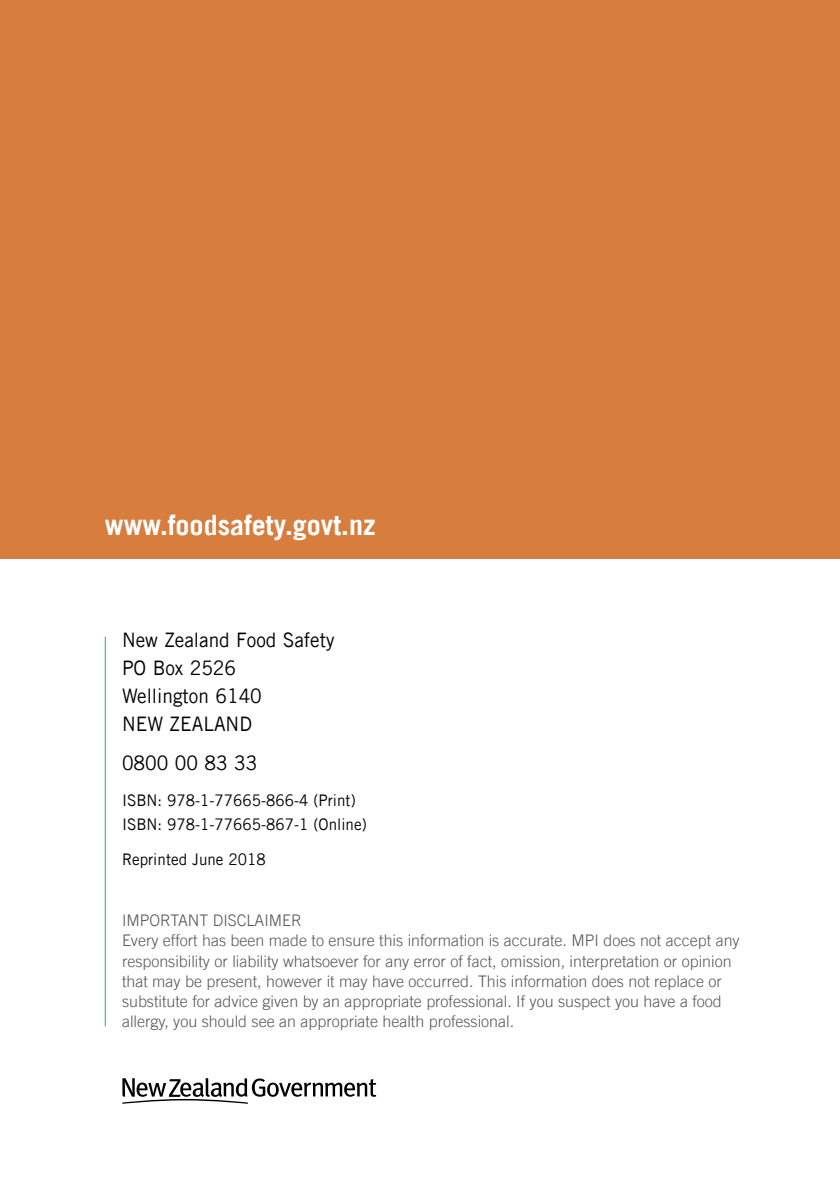
<style>
.page{position:relative;width:840px;height:1191px;background:#fff}
.page>*{position:absolute;margin:0;border:0;box-sizing:border-box;transform-origin:0 0}
.t1{font:700 28px "Trade Gothic LT Std";color:#fff}
.Body_text{font:20px/28px "Trade Gothic LT Std";color:#000;scale:.95 1}
.t2{font:300 16px/20px "Trade Gothic LT Std";color:#58585a}
.Body_text-2{font:16px/24px "Trade Gothic LT Std";color:#000;scale:.95 1}
</style>
<div class="page">
<div style="left:0;top:0;width:839px;height:558px;background:#d77e3e"></div>
<hr style="left:105px;top:636px;width:1px;height:390px;background:#1babad">
<svg style="left:122px;top:1078px;width:254px;height:25px"></svg>
<p class="t1" style="left:105px;top:508px;width:272px">www.foodsafety.govt.nz</p>
<p class="Body_text" style="left:122px;top:625px;width:225px">New Zealand Food Safety<br>PO Box 2526<br>Wellington 6140<br>NEW ZEALAND</p>
<p class="Body_text" style="left:122px;top:749px;width:144px">0800 00 83 33</p>
<p class="Body_text-2" style="left:122px;top:787px;width:259px">ISBN: 978-1-77665-866-4 (Print)<br>ISBN: 978-1-77665-867-1 (Online)</p>
<p class="Body_text-2" style="left:122px;top:847px;width:153px">Reprinted June 2018</p>
<p class="t2" style="left:122px;top:910px;width:618px">IMPORTANT DISCLAIMER<br>Every effort has been made to ensure this information is accurate. MPI does not accept any responsibility or liability whatsoever for any error of fact, omission, interpretation or opinion that may be present, however it may have occurred. This information does not replace or substitute for advice given by an appropriate professional. If you suspect you have a food allergy, you should see an appropriate health professional.</p>
</div>
